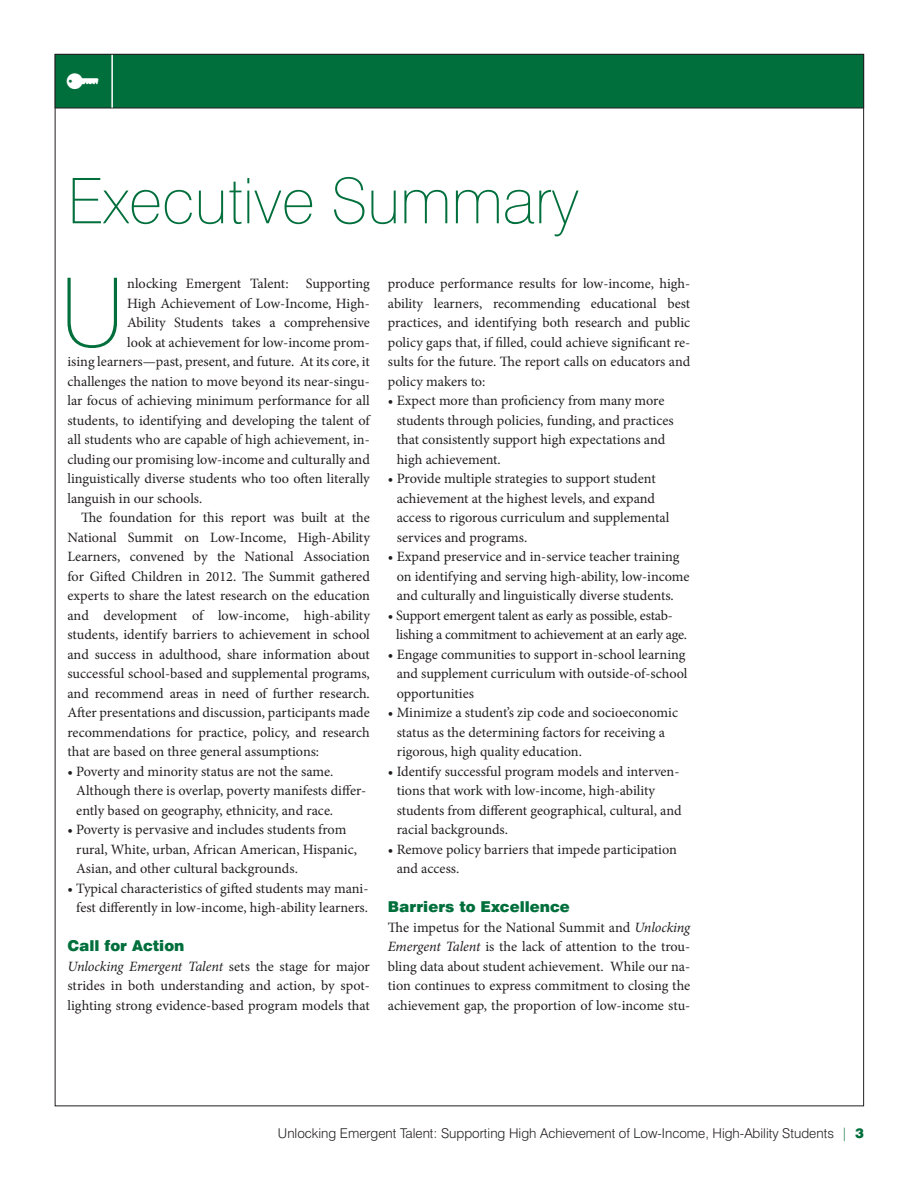
<style>
.page{position:relative;width:918px;height:1188px;background:#fff}
.page>*{position:absolute;margin:0;border:0;box-sizing:border-box;transform-origin:0 0}
.Body_Initial_CAP{font:100 95.55px "Swiss 721 BT";color:#006f3c}
.t1{font:100 63px "Swiss 721 BT";color:#006f3c}
.t2{font:31.5px "Click Bits Icons 2";color:#fff}
.Subhead{font:900 15px "Swiss 721 BT";color:#006f3c}
.Body_Text_BULLETED{font:14.25px/19.5px "Minion Pro";color:#231f20}
.Body_text_NO_INDENT{font:14.25px/19.5px "Minion Pro";color:#231f20;text-align:justify}
.Body_text{font:14.25px/19.5px "Minion Pro";letter-spacing:-.005em;color:#231f20;text-align:justify}
.Body_Initial_CAP-2{font:14.25px "Minion Pro";color:#231f20}
.Body_Text_BULLETED-2{font:14.25px/19.5px "Minion Pro";letter-spacing:-.02em;color:#231f20}
.t3{font:300 13.5px "Swiss 721 BT";color:#231f20}
.s1{font-style:italic}
.s2{color:#006f3c}
.s3{font-weight:900;color:#006f3c}
</style>
<div class="page">
<div style="left:55px;top:54px;width:809px;height:54px;background:#006f3c"></div>
<div style="left:55px;top:54px;width:809px;height:54px;border:1px solid #231f20"></div>
<hr style="left:111px;top:55px;width:2px;height:53px;background:#fff">
<h3 class="t2" style="left:66px;top:59px;width:36px">p</h3>
<p class="t1" style="left:68px;top:163px;width:513px">Executive Summary</p>
<p class="Body_Initial_CAP" style="left:60px;top:254px;width:66px">U</p>
<p class="Body_Initial_CAP-2" style="left:127px;top:274px;width:244px">nlocking Emergent Talent: Supporting</p>
<p class="Body_Initial_CAP-2" style="left:127px;top:293px;width:244px">High Achievement of Low-Income, High-</p>
<p class="Body_Initial_CAP-2" style="left:127px;top:313px;width:244px">Ability Students takes a comprehensive</p>
<p class="Body_Initial_CAP-2" style="left:127px;top:332px;width:244px">look at achievement for low-income prom-</p>
<p class="Body_Initial_CAP-2" style="left:68px;top:352px;width:304px">ising learners—past, present, and future. At its core, it</p>
<p class="Body_Initial_CAP-2" style="left:68px;top:371px;width:304px">challenges the nation to move beyond its near-singu-</p>
<p class="Body_Initial_CAP-2" style="left:68px;top:391px;width:304px">lar focus of achieving minimum performance for all</p>
<p class="Body_Initial_CAP-2" style="left:68px;top:410px;width:304px">students, to identifying and developing the talent of</p>
<p class="Body_Initial_CAP-2" style="left:68px;top:430px;width:304px">all students who are capable of high achievement, in-</p>
<p class="Body_Initial_CAP-2" style="left:68px;top:449px;width:304px">cluding our promising low-income and culturally and</p>
<p class="Body_Initial_CAP-2" style="left:68px;top:469px;width:304px">linguistically diverse students who too often literally</p>
<p class="Body_Initial_CAP-2" style="left:68px;top:488px;width:136px">languish in our schools.</p>
<p class="Body_text" style="left:68px;top:508px;width:304px;text-indent:14px">The foundation for this report was built at the National Summit on Low-Income, High-Ability Learners, convened by the National Association for Gifted Children in 2012. The Summit gathered experts to share the latest research on the education and development of low-income, high-ability students, identify barriers to achievement in school and success in adulthood, share information about successful school-based and supplemental programs, and recommend areas in need of further research.<br>After presentations and discussion, participants made recommendations for practice, policy, and research that are based on three general assumptions:</p>
<p class="Body_Text_BULLETED" style="left:76px;top:761px;width:291px;text-indent:-9px">• Poverty and minority status are not the same.<br>Although there is overlap, poverty manifests differ&shy;ently based on geography, ethnicity, and race.</p>
<p class="Body_Text_BULLETED" style="left:76px;top:820px;width:282px;text-indent:-9px">• Poverty is pervasive and includes students from rural, White, urban, African American, Hispanic,<br>Asian, and other cultural backgrounds.</p>
<p class="Body_Text_BULLETED" style="left:68px;top:878px;width:302px;text-align:center">• Typical characteristics of gifted students may mani&shy;fest differently in low-income, high-ability learners.</p>
<p class="Subhead" style="left:68px;top:937px;width:118px">Call for Action</p>
<p class="Body_text_NO_INDENT" style="left:68px;top:956px;width:304px"><span class="s1">Unlocking Emergent Talent</span> sets the stage for major strides in both understanding and action, by spot&shy;lighting strong evidence-based program models that</p>
<p class="Body_text_NO_INDENT" style="left:388px;top:274px;width:304px">produce performance results for low-income, high&shy;ability learners, recommending educational best practices, and identifying both research and public policy gaps that, if filled, could achieve significant re&shy;sults for the future. The report calls on educators and policy makers to:</p>
<p class="Body_Text_BULLETED" style="left:397px;top:391px;width:279px;text-indent:-9px">• Expect more than proficiency from many more students through policies, funding, and practices that consistently support high expectations and high achievement.</p>
<p class="Body_Text_BULLETED" style="left:397px;top:469px;width:274px;text-indent:-9px">• Provide multiple strategies to support student achievement at the highest levels, and expand access to rigorous curriculum and supplemental services and programs.</p>
<p class="Body_Text_BULLETED" style="left:397px;top:547px;width:294px;text-indent:-9px">• Expand preservice and in-service teacher training on identifying and serving high-ability, low-income and culturally and linguistically diverse students.</p>
<p class="Body_Text_BULLETED-2" style="left:396px;top:605px;width:292px;text-indent:-8px">• Support emergent talent as early as possible, estab&shy;lishing a commitment to achievement at an early age.</p>
<p class="Body_Text_BULLETED" style="left:397px;top:644px;width:292px;text-indent:-9px">• Engage communities to support in-school learning and supplement curriculum with outside-of-school opportunities</p>
<p class="Body_Text_BULLETED" style="left:397px;top:703px;width:283px;text-indent:-9px">• Minimize a student’s zip code and socioeconomic status as the determining factors for receiving a rigorous, high quality education.</p>
<p class="Body_Text_BULLETED" style="left:397px;top:761px;width:286px;text-indent:-9px">• Identify successful program models and interven&shy;tions that work with low-income, high-ability students from different geographical, cultural, and racial backgrounds.</p>
<p class="Body_Text_BULLETED" style="left:397px;top:839px;width:282px;text-indent:-9px">• Remove policy barriers that impede participation and access.</p>
<p class="Subhead" style="left:388px;top:898px;width:184px">Barriers to Excellence</p>
<p class="Body_text_NO_INDENT" style="left:388px;top:917px;width:304px">The impetus for the National Summit and <span class="s1">Unlocking Emergent Talent</span> is the lack of attention to the trou&shy;bling data about student achievement. While our na&shy;tion continues to express commitment to closing the achievement gap, the proportion of low-income stu-</p>
<p class="t3" style="left:278px;top:1125px;width:588px">Unlocking Emergent Talent: Supporting High Achievement of Low-Income, High-Ability Students <span class="s2">|</span> <span class="s3">3</span></p>
</div>
